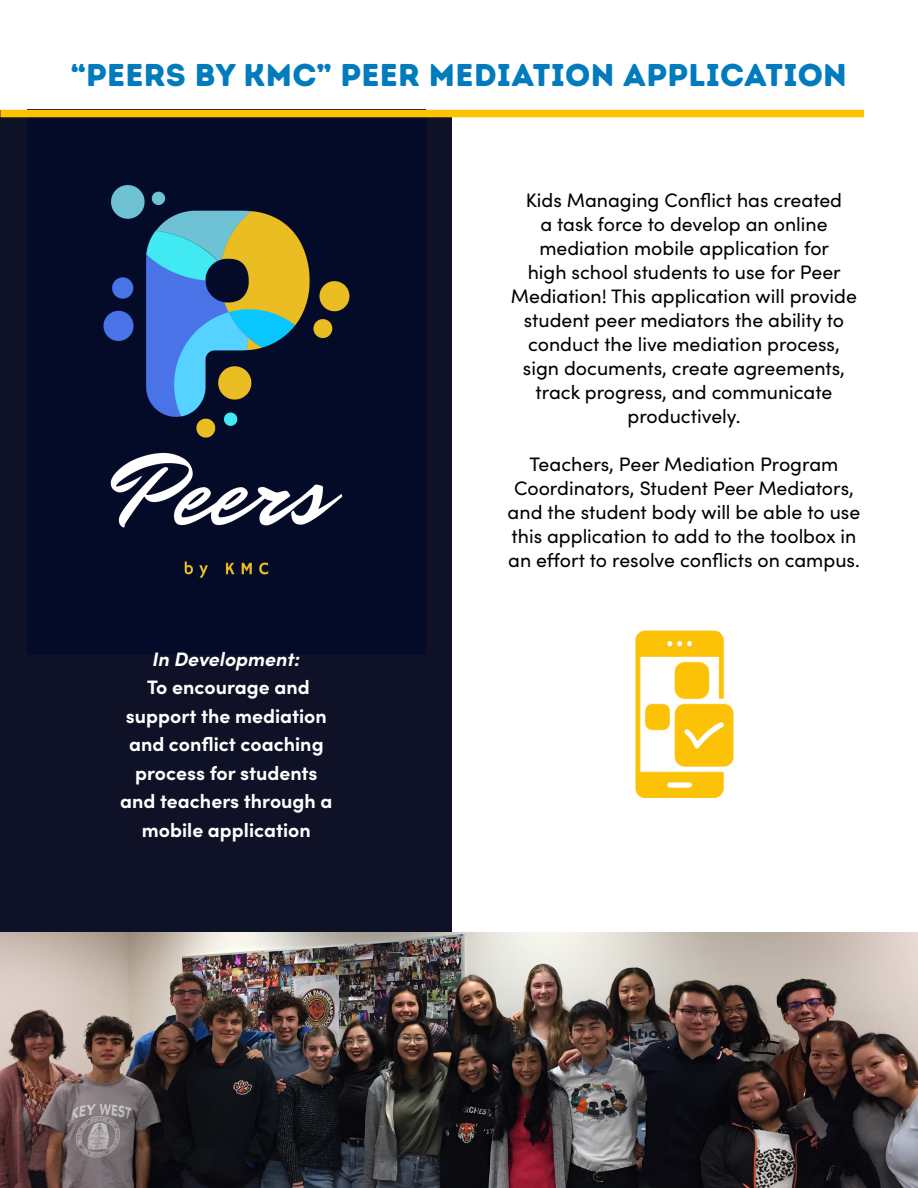
<style>
.page{position:relative;width:918px;height:1188px;background:#fff}
.page>*{position:absolute;margin:0;border:0;box-sizing:border-box;transform-origin:0 0}
.t1{font:31.5px "Intro Rust Base";letter-spacing:.01em;color:#007bbd}
.t2{font:19.5px/24px "Sofia Pro";color:#000;text-align:center}
.t3{font:700 19.5px/28.5px "Sofia Pro";color:#fff;text-align:center}
.t4{font:italic 700 19.5px "Sofia Pro";color:#fff}
</style>
<div class="page">
<div style="left:0;top:110px;width:452px;height:915px;background:#0f1226"></div>
<img style="left:27px;top:117px;width:398px;height:537px">
<img style="left:0;top:933px;width:918px;height:255px">
<div style="left:0;top:110px;width:864px;height:7px;background:#fec200"></div>
<img style="left:635px;top:630px;width:99px;height:168px">
<p class="t1" style="left:71px;top:55px;width:778px">“PEERS BY KMC” PEER MEDIATION APPLICATION</p>
<p class="t4" style="left:153px;top:644px;width:149px">In Development:</p>
<p class="t3" style="left:120px;top:671px;width:214px">To encourage and support the mediation and conflict coaching process for students and teachers through a mobile application</p>
<p class="t2" style="left:511px;top:187px;width:348px">Kids Managing Conflict has created<br>a task force to develop an online mediation mobile application for<br>high school students to use for Peer Mediation! This application will provide student peer mediators the ability to conduct the live mediation process, sign documents, create agreements, track progress, and communicate productively.</p>
<p class="t2" style="left:508px;top:451px;width:354px">Teachers, Peer Mediation Program Coordinators, Student Peer Mediators, and the student body will be able to use this application to add to the toolbox in an effort to resolve conflicts on campus.</p>
</div>
